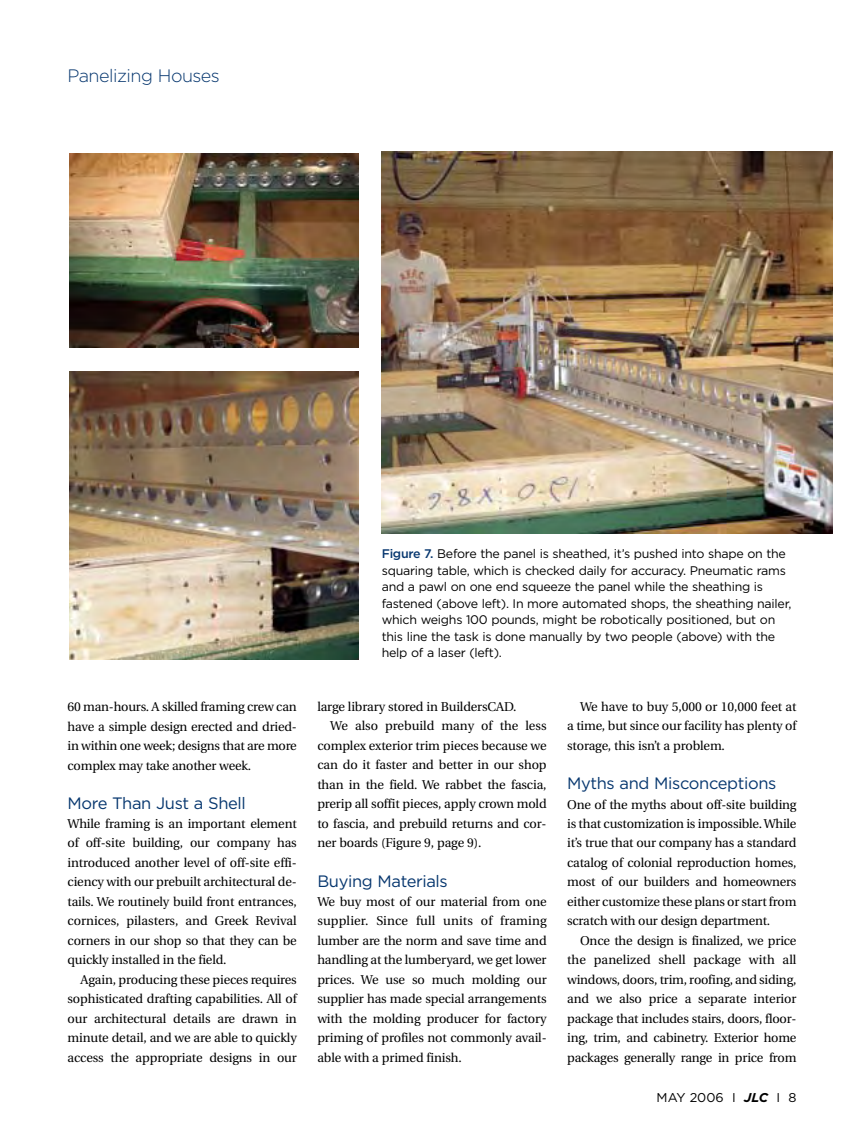
<style>
.page{position:relative;width:864px;height:1134px;background:#fff}
.page>*{position:absolute;margin:0;border:0;box-sizing:border-box;transform-origin:0 0}
.t1{font:300 18px "Gotham";letter-spacing:-.03em;color:#07376f}
.t2{font:16.5px "Gotham";letter-spacing:-.02em;color:#07376f}
.t3{font:12.75px/19.5px "Utopia";letter-spacing:-.01em;color:#000;text-align:justify}
.t4{font:12.75px "Gotham";color:#000}
.t5{font:12.45px/16.5px "Gotham";letter-spacing:-.02em;color:#000}
.s1{font-weight:500;color:#07376f}
.s2{font-weight:700;font-style:italic}
</style>
<div class="page">
<img style="left:69px;top:153px;width:289px;height:194px">
<img style="left:382px;top:152px;width:450px;height:381px">
<img style="left:69px;top:371px;width:289px;height:289px">
<h1 class="t1" style="left:68px;top:69px;width:154px">Panelizing Houses</h1>
<p class="t3" style="left:68px;top:698px;width:231px">60 man-hours. A skilled framing crew can have a simple design erected and dried&shy;in within one week; designs that are more complex may take another week.</p>
<p class="t2" style="left:68px;top:796px;width:180px">More Than Just a Shell</p>
<p class="t3" style="left:68px;top:815px;width:231px">While framing is an important element of off-site building, our company has introduced another level of off-site effi&shy;ciency with our prebuilt architectural de&shy;tails. We routinely build front entrances, cornices, pilasters, and Greek Revival corners in our shop so that they can be quickly installed in the field.</p>
<p class="t3" style="left:68px;top:971px;width:231px;text-indent:13px">Again, producing these pieces requires sophisticated drafting capabilities. All of our architectural details are drawn in minute detail, and we are able to quickly access the appropriate designs in our</p>
<p class="t5" style="left:382px;top:546px;width:411px"><span class="s1">Figure 7.</span> Before the panel is sheathed, it’s pushed into shape on the squaring table, which is checked daily for accuracy. Pneumatic rams and a pawl on one end squeeze the panel while the sheathing is fastened (above left). In more automated shops, the sheathing nailer, which weighs 100 pounds, might be robotically positioned, but on this line the task is done manually by two people (above) with the help of a laser (left).</p>
<p class="t3" style="left:317px;top:698px;width:201px">large library stored in BuildersCAD.</p>
<p class="t3" style="left:330px;top:718px;width:218px">We also prebuild many of the less</p>
<p class="t3" style="left:317px;top:737px;width:231px">complex exterior trim pieces because we</p>
<p class="t3" style="left:317px;top:757px;width:231px">can do it faster and better in our shop</p>
<p class="t3" style="left:317px;top:776px;width:231px">than in the field. We rabbet the fascia,</p>
<p class="t3" style="left:317px;top:796px;width:231px">prerip all soffit pieces, apply crown mold</p>
<p class="t3" style="left:317px;top:815px;width:231px">to fascia, and prebuild returns and cor-</p>
<p class="t3" style="left:317px;top:835px;width:166px">ner boards (Figure 9, page 9).</p>
<p class="t2" style="left:317px;top:874px;width:132px">Buying Materials</p>
<p class="t3" style="left:317px;top:893px;width:231px">We buy most of our material from one supplier. Since full units of framing lumber are the norm and save time and handling at the lumberyard, we get lower prices. We use so much molding our supplier has made special arrangements with the molding producer for factory priming of profiles not commonly avail&shy;able with a primed finish.</p>
<p class="t3" style="left:567px;top:698px;width:231px;text-indent:13px">We have to buy 5,000 or 10,000 feet at a time, but since our facility has plenty of storage, this isn’t a problem.</p>
<p class="t2" style="left:567px;top:777px;width:211px">Myths and Misconceptions</p>
<p class="t3" style="left:567px;top:796px;width:231px">One of the myths about off-site building is that customization is impossible. While it’s true that our company has a standard catalog of colonial reproduction homes, most of our builders and homeowners either customize these plans or start from scratch with our design department.</p>
<p class="t3" style="left:567px;top:932px;width:231px;text-indent:13px">Once the design is finalized, we price the panelized shell package with all windows, doors, trim, roofing, and siding, and we also price a separate interior package that includes stairs, doors, floor&shy;ing, trim, and cabinetry. Exterior home packages generally range in price from</p>
<p class="t4" style="left:657px;top:1093px;width:141px">MAY 2006 I <span class="s2">JLC</span> I 8</p>
</div>
